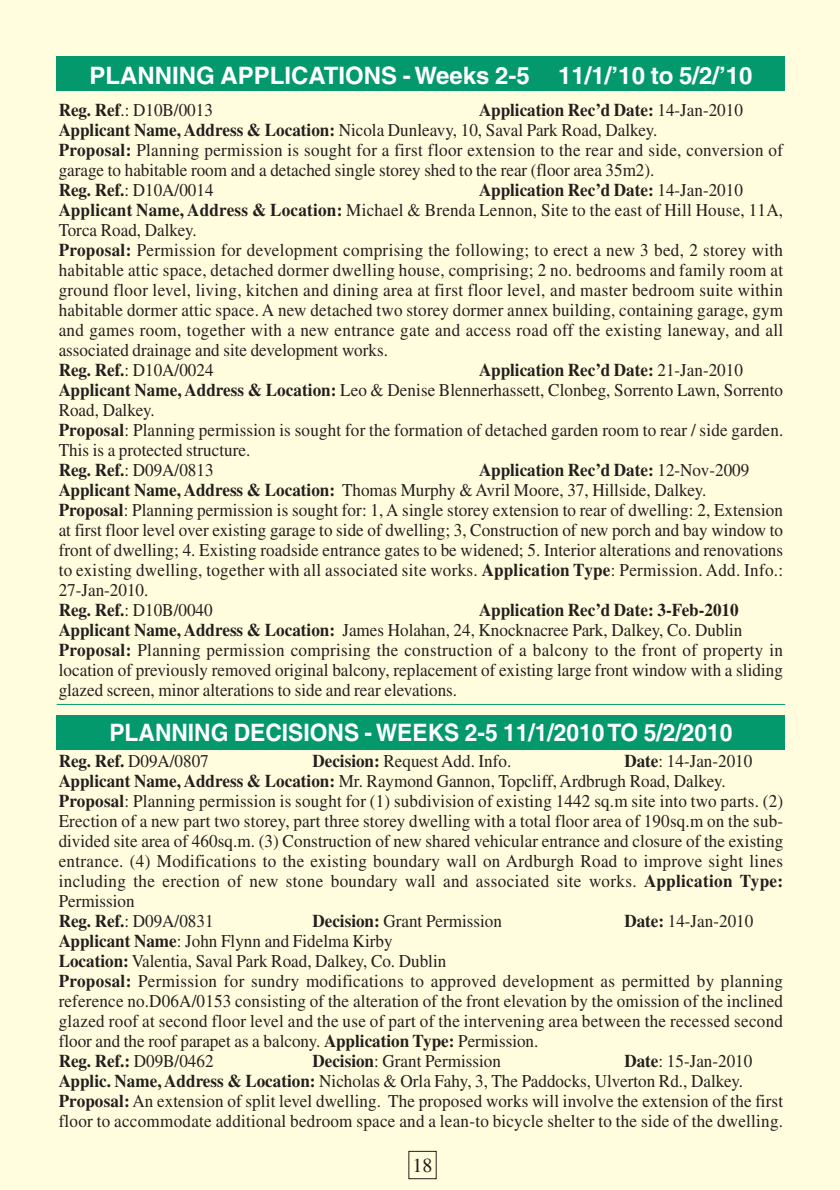
<style>
.page{position:relative;width:840px;height:1190px;background:#fffdde}
.page>*{position:absolute;margin:0;border:0;box-sizing:border-box;transform-origin:0 0}
.t1{font:700 24px "Helvetica";color:#fff}
.t2{font:700 24px "Helvetica";color:#fff;scale:.95 1}
.t3{font:20px "Times";color:#241f1f}
.t4{font:18px/20px "Times";letter-spacing:.01em;color:#241f1f;scale:.95 1}
.s1{font-weight:700}
</style>
<div class="page">
<div style="left:408px;top:1151px;width:29px;height:28px;border:1px solid #241f1f"></div>
<div style="left:57px;top:57px;width:728px;height:34px;background:#04996d"></div>
<div style="left:57px;top:716px;width:728px;height:34px;background:#04996d"></div>
<hr style="left:57px;top:704px;width:728px;height:1px;background:#04996d">
<h1 class="t1" style="left:90px;top:66px;width:664px">PLANNING APPLICATIONS - Weeks 2-5 11/1/’10 to 5/2/’10</h1>
<p class="t4" style="left:59px;top:101px;width:164px"><span class="s1">Reg. Ref</span>.: D10B/0013</p>
<p class="t4" style="left:59px;top:101px;width:764px;text-indent:421px"><span class="s1">Application Rec’d Date:</span> 14-Jan-2010<br><span class="s1">Applicant Name, Address &amp; Location:</span> Nicola Dunleavy, 10, Saval Park Road, Dalkey.<br><span class="s1">Proposal:</span> Planning permission is sought for a first floor extension to the rear and side, conversion of garage to habitable room and a detached single storey shed to the rear (floor area 35m2).<br><span class="s1">Reg. Ref.</span>: D10A/0014</p>
<p class="t4" style="left:59px;top:181px;width:764px;text-indent:421px"><span class="s1">Application Rec’d Date:</span> 14-Jan-2010<br><span class="s1">Applicant Name, Address &amp; Location:</span> Michael &amp; Brenda Lennon, Site to the east of Hill House, 11A, Torca Road, Dalkey.<br><span class="s1">Proposal:</span> Permission for development comprising the following; to erect a new 3 bed, 2 storey with habitable attic space, detached dormer dwelling house, comprising; 2 no. bedrooms and family room at ground floor level, living, kitchen and dining area at first floor level, and master bedroom suite within habitable dormer attic space. A new detached two storey dormer annex building, containing garage, gym and games room, together with a new entrance gate and access road off the existing laneway, and all associated drainage and site development works.<br><span class="s1">Reg. Ref.</span>: D10A/0024</p>
<p class="t4" style="left:59px;top:361px;width:764px;text-indent:421px"><span class="s1">Application Rec’d Date:</span> 21-Jan-2010<br><span class="s1">Applicant Name, Address &amp; Location:</span> Leo &amp; Denise Blennerhassett, Clonbeg, Sorrento Lawn, Sorrento Road, Dalkey.<br><span class="s1">Proposal</span>: Planning permission is sought for the formation of detached garden room to rear / side garden.<br>This is a protected structure.<br><span class="s1">Reg. Ref.</span>: D09A/0813</p>
<p class="t4" style="left:59px;top:461px;width:764px;text-indent:421px"><span class="s1">Application Rec’d Date:</span> 12-Nov-2009<br><span class="s1">Applicant Name, Address &amp; Location:</span> Thomas Murphy &amp; Avril Moore, 37, Hillside, Dalkey.<br><span class="s1">Proposal</span>: Planning permission is sought for: 1, A single storey extension to rear of dwelling: 2, Extension at first floor level over existing garage to side of dwelling; 3, Construction of new porch and bay window to front of dwelling; 4. Existing roadside entrance gates to be widened; 5. Interior alterations and renovations to existing dwelling, together with all associated site works. <span class="s1">Application Type</span>: Permission. Add. Info.:<br>27-Jan-2010.<br><span class="s1">Reg. Ref.</span>: D10B/0040</p>
<p class="t4" style="left:59px;top:601px;width:764px;text-indent:421px"><span class="s1">Application Rec’d Date: 3-Feb-2010<br>Applicant Name, Address &amp; Location:</span> James Holahan, 24, Knocknacree Park, Dalkey, Co. Dublin <span class="s1">Proposal:</span> Planning permission comprising the construction of a balcony to the front of property in location of previously removed original balcony, replacement of existing large front window with a sliding glazed screen, minor alterations to side and rear elevations.</p>
<h1 class="t2" style="left:109px;top:724px;width:657px">PLANNING DECISIONS - WEEKS 2-5 11/1/2010 TO 5/2/2010</h1>
<p class="t4" style="left:59px;top:753px;width:160px"><span class="s1">Reg. Ref.</span> D09A/0807</p>
<p class="t4" style="left:312px;top:753px;width:211px"><span class="s1">Decision:</span> Request Add. Info.</p>
<p class="t4" style="left:59px;top:753px;width:764px;text-indent:566px"><span class="s1">Date</span>: 14-Jan-2010<br><span class="s1">Applicant Name, Address &amp; Location:</span> Mr. Raymond Gannon, Topcliff, Ardbrugh Road, Dalkey.<br><span class="s1">Proposal</span>: Planning permission is sought for (1) subdivision of existing 1442 sq.m site into two parts. (2)<br>Erection of a new part two storey, part three storey dwelling with a total floor area of 190sq.m on the sub&shy;divided site area of 460sq.m. (3) Construction of new shared vehicular entrance and closure of the existing entrance. (4) Modifications to the existing boundary wall on Ardburgh Road to improve sight lines including the erection of new stone boundary wall and associated site works. <span class="s1">Application Type:<br></span>Permission<br><span class="s1">Reg. Ref.</span>: D09A/0831</p>
<p class="t4" style="left:312px;top:913px;width:201px"><span class="s1">Decision:</span> Grant Permission</p>
<p class="t4" style="left:624px;top:913px;width:137px"><span class="s1">Date:</span> 14-Jan-2010</p>
<p class="t4" style="left:59px;top:933px;width:764px"><span class="s1">Applicant Name</span>: John Flynn and Fidelma Kirby<br><span class="s1">Location:</span> Valentia, Saval Park Road, Dalkey, Co. Dublin<br><span class="s1">Proposal:</span> Permission for sundry modifications to approved development as permitted by planning reference no.D06A/0153 consisting of the alteration of the front elevation by the omission of the inclined glazed roof at second floor level and the use of part of the intervening area between the recessed second floor and the roof parapet as a balcony. <span class="s1">Application Type:</span> Permission.<br><span class="s1">Reg. Ref.:</span> D09B/0462</p>
<p class="t4" style="left:312px;top:1053px;width:200px"><span class="s1">Decision</span>: Grant Permission</p>
<p class="t4" style="left:59px;top:1053px;width:764px;text-indent:566px"><span class="s1">Date</span>: 15-Jan-2010<br><span class="s1">Applic. Name, Address &amp; Location:</span> Nicholas &amp; Orla Fahy, 3, The Paddocks, Ulverton Rd., Dalkey.<br><span class="s1">Proposal:</span> An extension of split level dwelling. The proposed works will involve the extension of the first floor to accommodate additional bedroom space and a lean-to bicycle shelter to the side of the dwelling.</p>
<p class="t3" style="left:413px;top:1158px;width:21px">18</p>
</div>
